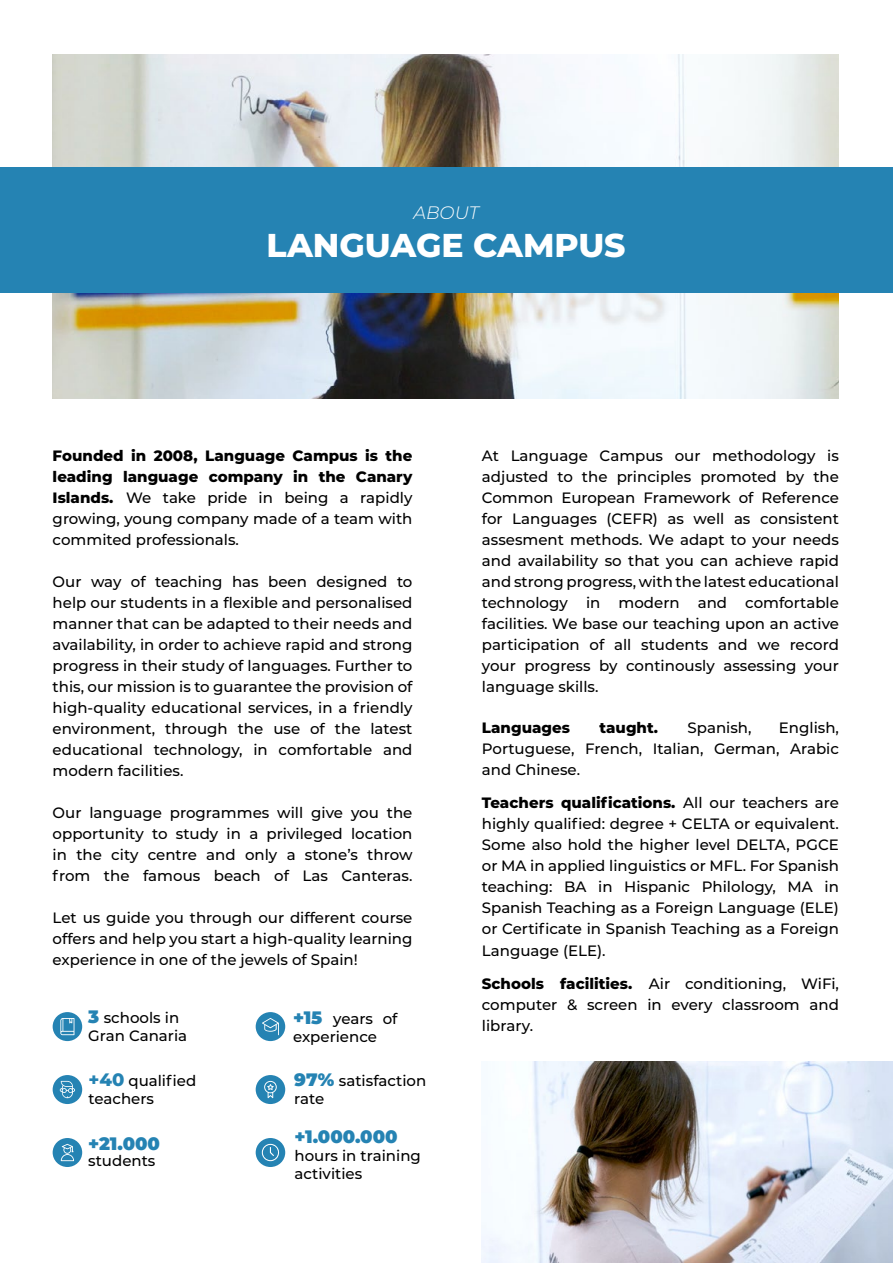
<style>
.page{position:relative;width:893px;height:1263px;background:#fff}
.page>*{position:absolute;margin:0;border:0;box-sizing:border-box;transform-origin:0 0}
.t1{font:800 33px "Montserrat";color:#fff}
.t2{font:900 18px "Montserrat";color:#2583b3}
.t3{font:italic 300 18px "Montserrat";color:#fff}
.t4{font:500 15px/21px "Montserrat";color:#000;text-align:justify}
.t5{font:800 15px "Montserrat";color:#000}
.s1{font-weight:800}
.s2{font-weight:900;font-size:18px;color:#2583b3}
.s3{font-weight:800;font-size:18px;color:#2583b3}
</style>
<div class="page">
<img style="left:53px;top:54px;width:786px;height:344px">
<div style="left:0;top:167px;width:893px;height:126px;background:#2583b3"></div>
<div style="left:53px;top:1012px;width:29px;height:29px;background:#2583b3;border-radius:50%"></div>
<svg style="left:60px;top:1018px;width:14px;height:17px"></svg>
<div style="left:53px;top:1075px;width:29px;height:29px;background:#2583b3;border-radius:50%"></div>
<div style="left:256px;top:1075px;width:29px;height:29px;background:#2583b3;border-radius:50%"></div>
<svg style="left:60px;top:1081px;width:15px;height:17px"></svg>
<div style="left:256px;top:1012px;width:29px;height:29px;background:#2583b3;border-radius:50%"></div>
<svg style="left:262px;top:1018px;width:17px;height:17px"></svg>
<svg style="left:264px;top:1081px;width:13px;height:17px"></svg>
<div style="left:53px;top:1138px;width:29px;height:29px;background:#2583b3;border-radius:50%"></div>
<div style="left:256px;top:1138px;width:29px;height:29px;background:#2583b3;border-radius:50%"></div>
<svg style="left:61px;top:1144px;width:13px;height:17px"></svg>
<svg style="left:262px;top:1144px;width:17px;height:17px"></svg>
<img style="left:482px;top:1062px;width:411px;height:201px">
<p class="t3" style="left:413px;top:202px;width:67px">ABOUT</p>
<h1 class="t1" style="left:267px;top:227px;width:361px">LANGUAGE CAMPUS</h1>
<p class="t4" style="left:53px;top:446px;width:361px"><span class="s1">Founded in 2008, Language Campus is the leading language company in the Canary Islands.</span> We take pride in being a rapidly growing, young company made of a team with commited professionals.</p>
<p class="t4" style="left:53px;top:572px;width:361px">Our way of teaching has been designed to help our students in a flexible and personalised manner that can be adapted to their needs and availability, in order to achieve rapid and strong progress in their study of languages. Further to this, our mission is to guarantee the provision of high-quality educational services, in a friendly environment, through the use of the latest educational technology, in comfortable and modern facilities.</p>
<p class="t4" style="left:53px;top:803px;width:361px">Our language programmes will give you the opportunity to study in a privileged location in the city centre and only a stone’s throw from the famous beach of Las Canteras.</p>
<p class="t4" style="left:53px;top:908px;width:361px">Let us guide you through our different course offers and help you start a high-quality learning experience in one of the jewels of Spain!</p>
<p class="t4" style="left:88px;top:1010px;width:100px;line-height:18px"><span class="s2">3</span> schools in<br>Gran Canaria</p>
<p class="t4" style="left:89px;top:1073px;width:109px;line-height:18px"><span class="s3">+40</span> qualified teachers</p>
<p class="t4" style="left:294px;top:1073px;width:134px;line-height:18px"><span class="s2">97%</span> satisfaction rate</p>
<p class="t4" style="left:293px;top:1011px;width:106px;line-height:18px"><span class="s2">+15</span> years of experience</p>
<p class="t2" style="left:88px;top:1133px;width:73px">+21.000</p>
<p class="t4" style="left:88px;top:1151px;width:69px">students</p>
<p class="t2" style="left:295px;top:1127px;width:105px">+1.000.000</p>
<p class="t4" style="left:295px;top:1148px;width:128px;line-height:18px">hours in training activities</p>
<p class="t4" style="left:482px;top:446px;width:359px">At Language Campus our methodology is adjusted to the principles promoted by the Common European Framework of Reference for Languages (CEFR) as well as consistent assesment methods. We adapt to your needs and availability so that you can achieve rapid and strong progress, with the latest educational technology in modern and comfortable facilities. We base our teaching upon an active participation of all students and we record your progress by continously assessing your language skills.</p>
<p class="t4" style="left:482px;top:718px;width:359px;text-indent:297px">English, Portuguese, French, Italian, German, Arabic and Chinese.</p>
<p class="t4" style="left:482px;top:794px;width:359px"><span class="s1">Teachers qualifications.</span> All our teachers are highly qualified: degree + CELTA or equivalent.<br>Some also hold the higher level DELTA, PGCE or MA in applied linguistics or MFL. For Spanish teaching: BA in Hispanic Philology, MA in Spanish Teaching as a Foreign Language (ELE) or Certificate in Spanish Teaching as a Foreign Language (ELE).</p>
<p class="t4" style="left:482px;top:974px;width:359px"><span class="s1">Schools facilities.</span> Air conditioning, WiFi, computer &amp; screen in every classroom and library.</p>
<p class="t5" style="left:482px;top:719px;width:90px">Languages</p>
<p class="t5" style="left:599px;top:719px;width:60px">taught.</p>
<p class="t4" style="left:688px;top:718px;width:65px">Spanish,</p>
</div>
